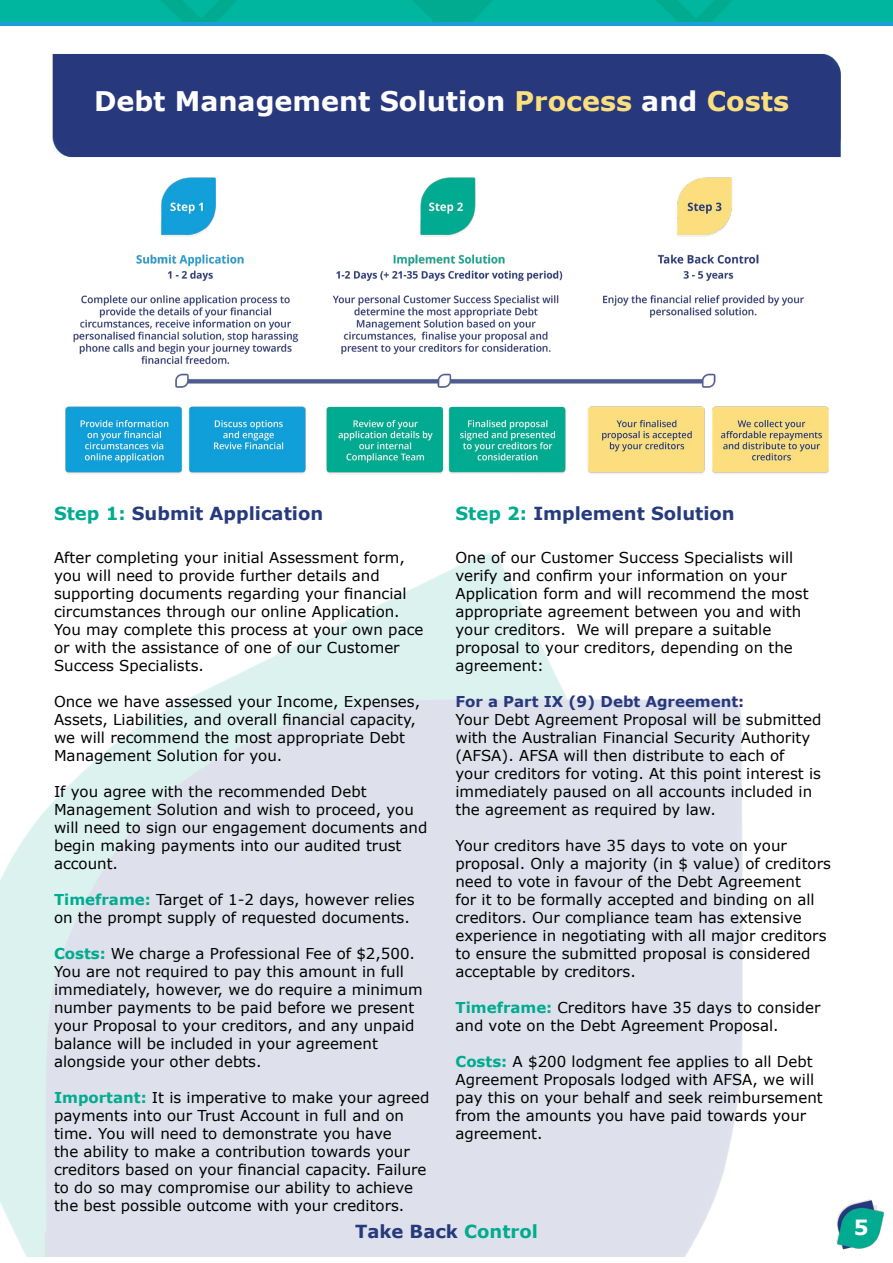
<style>
.page{position:relative;width:893px;height:1263px;background:#fff}
.page>*{position:absolute;margin:0;border:0;box-sizing:border-box;transform-origin:0 0}
.t1{font:700 27px "Verdana";color:#fff}
.t2{font:700 21px "Verdana";color:#fff}
.t3{font:700 18px "Verdana";color:#263b7d}
.t4{font:700 18px "Verdana";color:#27397d}
.t5{font:15px/18px "Verdana";color:#000}
.t6{font:700 15px "Verdana";color:#27397d}
.s1{color:#fbde7e}
.s2{color:#00ab90}
.s3{font-weight:700;color:#00ab90}
</style>
<div class="page">
<div style="left:52px;top:54px;width:789px;height:103px;background:#27387d"></div>
<img style="left:836px;top:1199px;width:49px;height:51px">
<div style="left:0;top:0;width:893px;height:26px;background:#1b9eda"></div>
<img style="left:0;top:0;width:893px;height:22px">
<img style="left:65px;top:177px;width:764px;height:297px">
<h1 class="t1" style="left:94px;top:82px;width:697px">Debt Management Solution <span class="s1">Process</span> and <span class="s1">Costs</span></h1>
<p class="t3" style="left:54px;top:501px;width:271px"><span class="s2">Step 1:</span> Submit Application</p>
<p class="t3" style="left:455px;top:501px;width:281px"><span class="s2">Step 2:</span> Implement Solution</p>
<p class="t5" style="left:54px;top:548px;width:371px">After completing your initial Assessment form, you will need to provide further details and supporting documents regarding your financial circumstances through our online Application.<br>You may complete this process at your own pace or with the assistance of one of our Customer Success Specialists.</p>
<p class="t5" style="left:54px;top:692px;width:368px">Once we have assessed your Income, Expenses, Assets, Liabilities, and overall financial capacity, we will recommend the most appropriate Debt Management Solution for you.</p>
<p class="t5" style="left:54px;top:782px;width:375px">If you agree with the recommended Debt Management Solution and wish to proceed, you will need to sign our engagement documents and begin making payments into our audited trust account.</p>
<p class="t5" style="left:54px;top:890px;width:362px"><span class="s3">Timeframe:</span> Target of 1-2 days, however relies on the prompt supply of requested documents.</p>
<p class="t5" style="left:54px;top:944px;width:370px"><span class="s3">Costs:</span> We charge a Professional Fee of $2,500.<br>You are not required to pay this amount in full immediately, however, we do require a minimum number payments to be paid before we present your Proposal to your creditors, and any unpaid balance will be included in your agreement alongside your other debts.</p>
<p class="t5" style="left:54px;top:1088px;width:377px"><span class="s3">Important:</span> It is imperative to make your agreed payments into our Trust Account in full and on time. You will need to demonstrate you have<br>the ability to make a contribution towards your creditors based on your financial capacity. Failure to do so may compromise our ability to achieve the best possible outcome with your creditors.</p>
<p class="t5" style="left:455px;top:548px;width:355px">One of our Customer Success Specialists will verify and confirm your information on your Application form and will recommend the most appropriate agreement between you and with your creditors. We will prepare a suitable proposal to your creditors, depending on the agreement:</p>
<p class="t6" style="left:455px;top:691px;width:290px">For a Part IX (9) Debt Agreement:</p>
<p class="t5" style="left:455px;top:710px;width:367px">Your Debt Agreement Proposal will be submitted with the Australian Financial Security Authority (AFSA). AFSA will then distribute to each of your creditors for voting. At this point interest is immediately paused on all accounts included in the agreement as required by law.</p>
<p class="t5" style="left:455px;top:836px;width:377px">Your creditors have 35 days to vote on your proposal. Only a majority (in $ value) of creditors need to vote in favour of the Debt Agreement<br>for it to be formally accepted and binding on all creditors. Our compliance team has extensive experience in negotiating with all major creditors to ensure the submitted proposal is considered acceptable by creditors.</p>
<p class="t5" style="left:455px;top:998px;width:366px"><span class="s3">Timeframe:</span> Creditors have 35 days to consider and vote on the Debt Agreement Proposal.</p>
<p class="t5" style="left:455px;top:1052px;width:369px"><span class="s3">Costs:</span> A $200 lodgment fee applies to all Debt Agreement Proposals lodged with AFSA, we will pay this on your behalf and seek reimbursement from the amounts you have paid towards your agreement.</p>
<p class="t4" style="left:355px;top:1218px;width:184px">Take Back <span class="s2">Control</span></p>
<h2 class="t2" style="left:854px;top:1213px;width:16px">5</h2>
</div>
